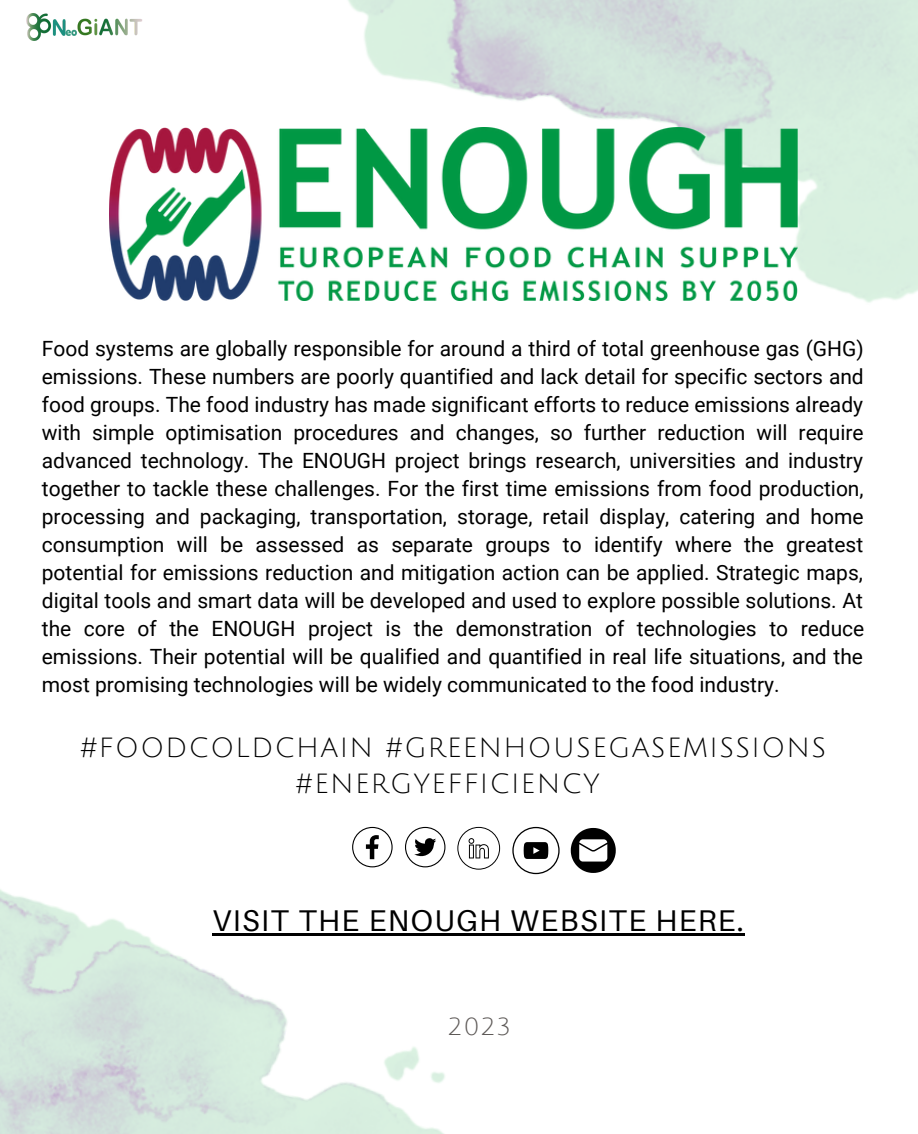
<style>
.page{position:relative;width:918px;height:1134px;background:#fff}
.page>*{position:absolute;margin:0;border:0;box-sizing:border-box;transform-origin:0 0}
.t1{font:30px "Aileron";letter-spacing:.05em;color:#000}
.t2{font:27px/36px "Julius Sans One";letter-spacing:.05em;color:#000;text-align:center}
.t3{font:24px "Julius Sans One";color:#5d5957}
.t4{font:21px/27.9px "Roboto";color:#000;text-align:justify}
</style>
<div class="page">
<img style="left:0;top:843px;width:504px;height:291px">
<img style="left:348px;top:0;width:570px;height:303px">
<svg style="left:352px;top:827px;width:41px;height:40px"></svg>
<svg style="left:405px;top:827px;width:40px;height:40px"></svg>
<svg style="left:457px;top:827px;width:43px;height:43px"></svg>
<svg style="left:512px;top:827px;width:48px;height:47px"></svg>
<img style="left:26px;top:14px;width:116px;height:27px">
<svg style="left:571px;top:828px;width:45px;height:45px"></svg>
<img style="left:109px;top:127px;width:689px;height:174px">
<hr style="left:213px;top:933px;width:532px;height:2px;background:#000">
<p class="t4" style="left:42px;top:335px;width:824px">Food systems are globally responsible for around a third of total greenhouse gas (GHG) emissions. These numbers are poorly quantified and lack detail for specific sectors and food groups. The food industry has made significant efforts to reduce emissions already with simple optimisation procedures and changes, so further reduction will require advanced technology. The ENOUGH project brings research, universities and industry together to tackle these challenges. For the first time emissions from food production, processing and packaging, transportation, storage, retail display, catering and home consumption will be assessed as separate groups to identify where the greatest potential for emissions reduction and mitigation action can be applied. Strategic maps, digital tools and smart data will be developed and used to explore possible solutions. At the core of the ENOUGH project is the demonstration of technologies to reduce emissions. Their potential will be qualified and quantified in real life situations, and the most promising technologies will be widely communicated to the food industry.</p>
<p class="t2" style="left:80px;top:730px;width:748px">#FOODCOLDCHAIN #GREENHOUSEGASEMISSIONS #ENERGYEFFICIENCY</p>
<p class="t1" style="left:213px;top:902px;width:533px">VISIT THE ENOUGH WEBSITE HERE.</p>
<p class="t3" style="left:448px;top:1014px;width:65px">2023</p>
</div>
